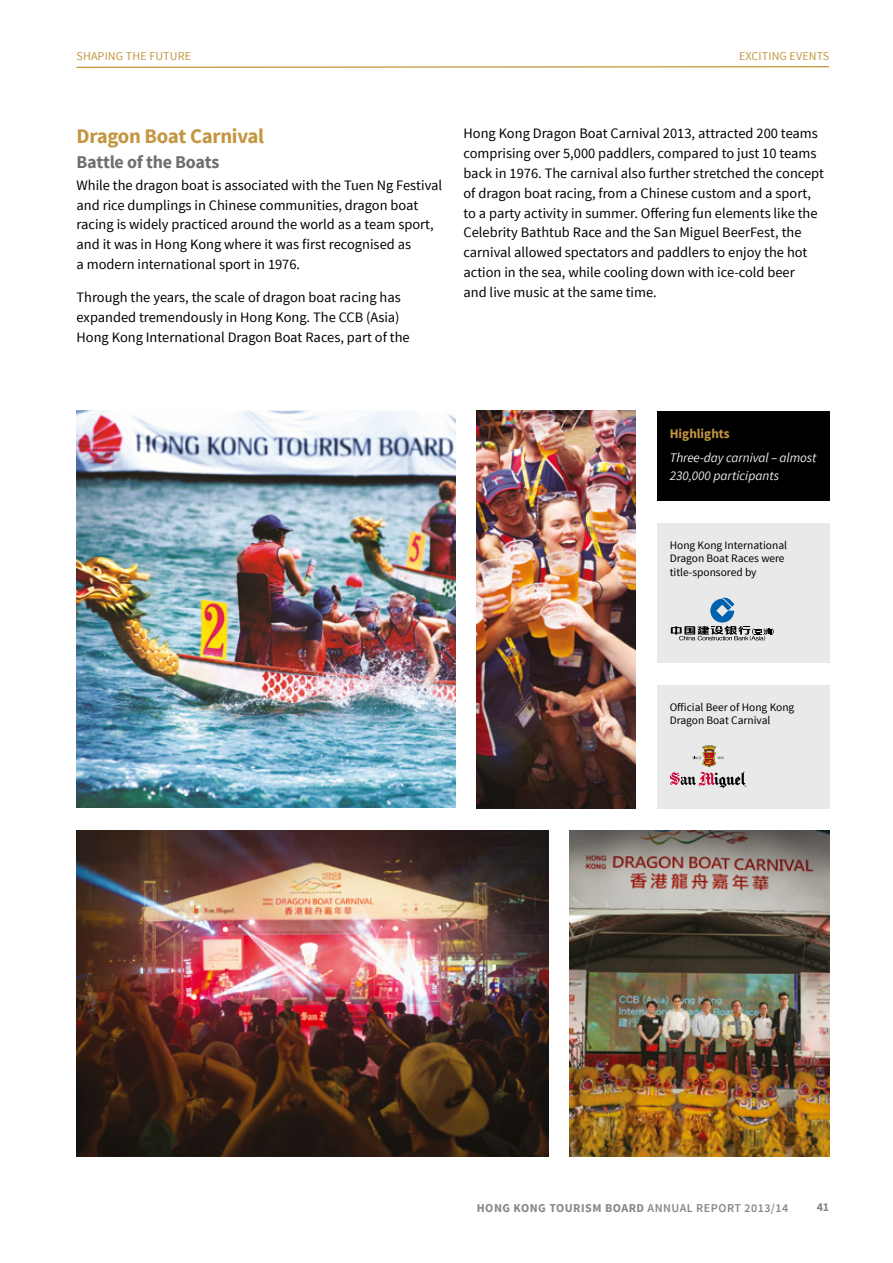
<style>
.page{position:relative;width:893px;height:1263px;background:#fff}
.page>*{position:absolute;margin:0;border:0;box-sizing:border-box;transform-origin:0 0}
.t1{font:700 20.7px "Source Sans Pro";letter-spacing:-.015em;color:#c49640}
.t2{font:700 18px "Source Sans Pro";letter-spacing:-.015em;color:#6f6f6e}
.t3{font:14.4px/19.8px "Source Sans Pro";color:#000}
.t4{font:italic 13.2px/17.7px "Source Sans Pro";letter-spacing:-.01em;color:#e9e9e9}
.t5{font:700 13.2px "Source Sans Pro";color:#c49640}
.t6{font:700 12px "Source Sans Pro";letter-spacing:.04em;color:#878786}
.t7{font:12px "Source Sans Pro";letter-spacing:.01em;color:#c49640}
.t8{font:11.4px/13.5px "Source Sans Pro";color:#000}
.s1{font-weight:600}
</style>
<div class="page">
<div style="left:657px;top:523px;width:172px;height:140px;background:#e9e9e9"></div>
<div style="left:657px;top:685px;width:172px;height:124px;background:#e9e9e9"></div>
<img style="left:77px;top:410px;width:378px;height:398px">
<img style="left:476px;top:410px;width:160px;height:398px">
<img style="left:77px;top:831px;width:472px;height:326px">
<img style="left:570px;top:831px;width:259px;height:326px">
<svg style="left:671px;top:597px;width:103px;height:44px"></svg>
<svg style="left:670px;top:745px;width:76px;height:43px"></svg>
<div style="left:657px;top:411px;width:172px;height:90px;background:#000"></div>
<svg style="left:76px;top:66px;width:754px;height:2px;background:#d8bb84"></svg>
<p class="t7" style="left:77px;top:49px;width:116px">Shaping th e Future</p>
<p class="t7" style="left:739px;top:49px;width:85px">Exciting Events</p>
<h1 class="t1" style="left:77px;top:123px;width:189px">Dragon Boat Carnival</h1>
<p class="t2" style="left:77px;top:150px;width:144px">Battle of the Boats</p>
<p class="t3" style="left:77px;top:175px;width:367px">While the dragon boat is associated with the Tuen N g Festival and rice dumplings in Chinese communities, dragon boat racing is widely practiced around the world as a team sport, and it was in Hong Kong where it was first recognised as<br>a modern international sport in 1976.</p>
<p class="t3" style="left:77px;top:288px;width:335px">Through the years, the scale of dragon boat racing has expanded tremendously in Hong Kong. The CCB (Asia)<br>Hong Kong I nternational Dragon Boat Races, part of the</p>
<p class="t3" style="left:463px;top:124px;width:362px">Hong Kong Dragon Boat Carnival 2013, attracted 200 teams comprising over 5,000 paddlers, compared to just 10 teams back in 1976. The carnival also further stretched the concept of dragon boat racing, from a Chinese custom and a sport, to a party activity in summer. Offering fun elements like the Celebrity Bathtub Race and the San Miguel BeerFest, the carnival allowed spectators and paddlers to enjoy the hot action in the sea, while cooling down with ice-cold beer<br>and live music at the same time.</p>
<p class="t5" style="left:670px;top:425px;width:62px">Highlights</p>
<p class="t4" style="left:670px;top:449px;width:148px">Three-day carnival – almost<br>230,000 participants</p>
<p class="t8" style="left:670px;top:538px;width:119px">Hong Kong I nternational<br>Dragon Boat Races were title-sponsored by</p>
<p class="t8" style="left:670px;top:700px;width:126px">Official Beer of Hong Kong<br>Dragon Boat Carnival</p>
<p class="t6" style="left:477px;top:1200px;width:313px">HONG KONG TOURISM BOARD <span class="s1">ANNUAL REPORT 2013/14</span></p>
<p class="t6" style="left:817px;top:1200px;width:14px">41</p>
</div>
